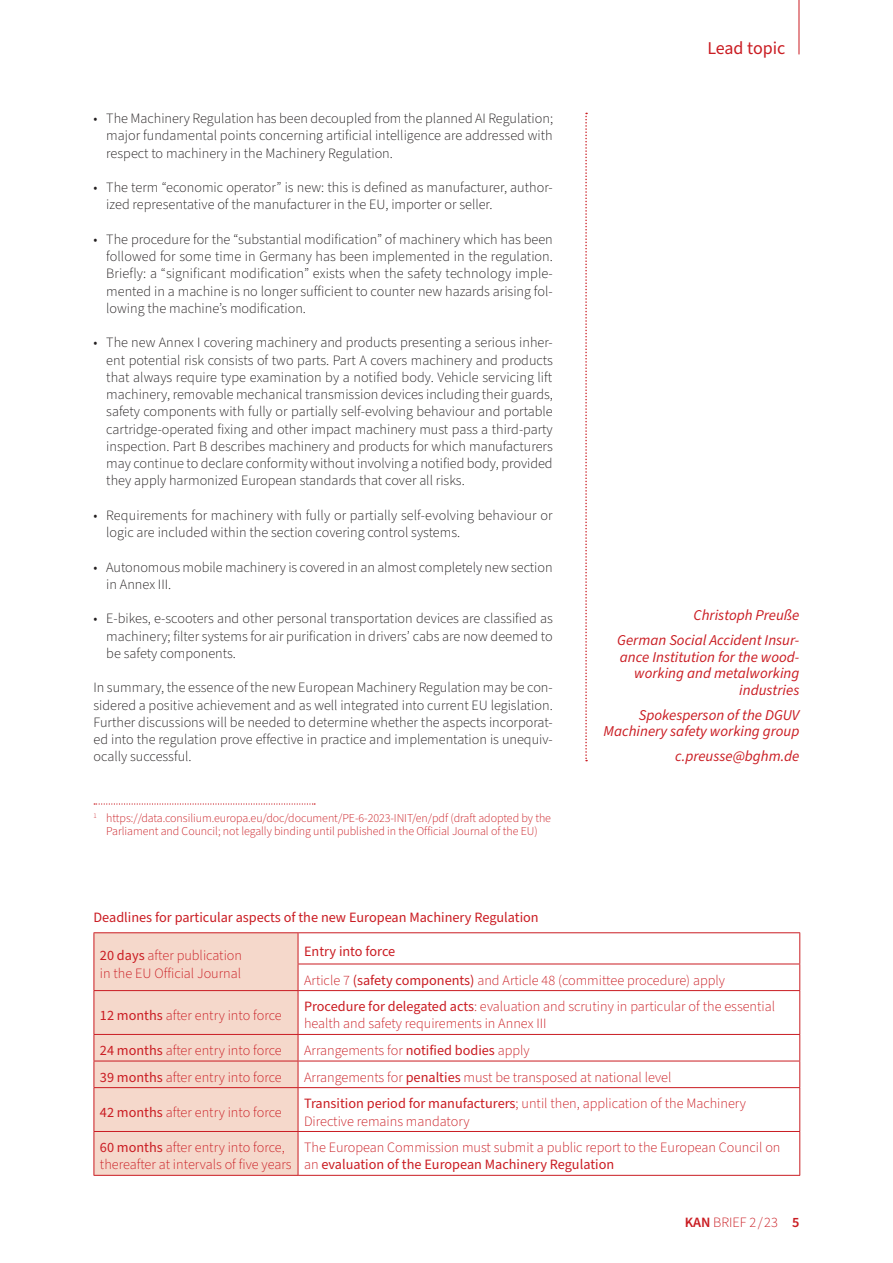
<style>
.page{position:relative;width:893px;height:1263px;background:#fff}
.page>*{position:absolute;margin:0;border:0;box-sizing:border-box;transform-origin:0 0}
.t1{font:18px "Source Sans Pro";color:#ca1c22}
.Autor{font:italic 15px/16.5px "Source Sans Pro";color:#ca1c22;text-align:right}
.g_E{font:300 14.25px/17.2px "Source Sans Pro";color:#231f20;text-align:justify}
.Tabelle_g{font:300 14.25px/17.2px "Source Sans Pro";color:#ca1c22}
.g_E-2{font:14.25px "Source Sans Pro";color:#ca1c22}
.Tabelle_g-2{font:14.25px "Source Sans Pro";color:#ca1c22}
.FN{font:300 12px/13.5px "Source Sans Pro";letter-spacing:-.005em;color:#ca1c22;text-align:center}
.s1{font-weight:400}
.s2{font-weight:600}
</style>
<div class="page">
<hr style="left:798px;top:0;width:1px;height:54px;background:#ca1c22">
<svg style="left:94px;top:803px;width:221px;height:2px"></svg>
<svg style="left:585px;top:113px;width:2px;height:648px"></svg>
<div style="left:95px;top:933px;width:203px;height:242px;background:#f5d8cb"></div>
<hr style="left:94px;top:932px;width:204px;height:1px;background:#ca1c22">
<hr style="left:94px;top:933px;width:1px;height:31px;background:#ca1c22">
<svg style="left:94px;top:964px;width:1px;height:26px"></svg>
<hr style="left:298px;top:932px;width:502px;height:1px;background:#ca1c22">
<hr style="left:298px;top:933px;width:1px;height:30px;background:#ca1c22">
<hr style="left:799px;top:933px;width:1px;height:30px;background:#ca1c22">
<hr style="left:298px;top:963px;width:502px;height:1px;background:#ca1c22">
<svg style="left:298px;top:964px;width:1px;height:26px"></svg>
<svg style="left:799px;top:964px;width:1px;height:26px"></svg>
<hr style="left:94px;top:990px;width:204px;height:1px;background:#ca1c22">
<hr style="left:94px;top:991px;width:1px;height:43px;background:#ca1c22">
<hr style="left:298px;top:990px;width:502px;height:1px;background:#ca1c22">
<hr style="left:298px;top:991px;width:1px;height:43px;background:#ca1c22">
<hr style="left:799px;top:991px;width:1px;height:43px;background:#ca1c22">
<hr style="left:94px;top:1034px;width:204px;height:1px;background:#ca1c22">
<hr style="left:298px;top:1034px;width:502px;height:1px;background:#ca1c22">
<hr style="left:94px;top:1061px;width:204px;height:1px;background:#ca1c22">
<svg style="left:94px;top:1035px;width:1px;height:52px"></svg>
<hr style="left:298px;top:1061px;width:502px;height:1px;background:#ca1c22">
<svg style="left:298px;top:1035px;width:1px;height:52px"></svg>
<svg style="left:799px;top:1035px;width:1px;height:52px"></svg>
<hr style="left:94px;top:1087px;width:204px;height:1px;background:#ca1c22">
<hr style="left:94px;top:1088px;width:1px;height:43px;background:#ca1c22">
<hr style="left:298px;top:1087px;width:502px;height:1px;background:#ca1c22">
<hr style="left:298px;top:1088px;width:1px;height:43px;background:#ca1c22">
<hr style="left:799px;top:1088px;width:1px;height:43px;background:#ca1c22">
<hr style="left:94px;top:1131px;width:204px;height:1px;background:#ca1c22">
<hr style="left:94px;top:1132px;width:1px;height:43px;background:#ca1c22">
<hr style="left:298px;top:1131px;width:502px;height:1px;background:#ca1c22">
<hr style="left:298px;top:1132px;width:1px;height:43px;background:#ca1c22">
<hr style="left:799px;top:1132px;width:1px;height:43px;background:#ca1c22">
<hr style="left:94px;top:1175px;width:204px;height:1px;background:#ca1c22">
<hr style="left:298px;top:1175px;width:502px;height:1px;background:#ca1c22">
<p class="g_E" style="left:106px;top:110px;width:448px;text-indent:-13px">• The Machinery Regulation has been decoupled from the planned AI Regulation; major fundamental points concerning artificial intelligence are addressed with respect to machinery in the Machinery Regulation.</p>
<p class="g_E" style="left:106px;top:179px;width:448px;text-indent:-13px">• The term “economic operator” is new: this is defined as manufacturer, author&shy;ized representative of the manufacturer in the EU, importer or seller.</p>
<p class="g_E" style="left:106px;top:231px;width:448px;text-indent:-13px">• The procedure for the “substantial modification” of machinery which has been followed for some time in Germany has been implemented in the regulation.<br>Briefly: a “significant modification” exists when the safety technology imple&shy;mented in a machine is no longer sufficient to counter new hazards arising fol&shy;lowing the machine’s modification.</p>
<p class="g_E" style="left:106px;top:334px;width:448px;text-indent:-13px">• The new Annex I covering machinery and products presenting a serious inher&shy;ent potential risk consists of two parts. Part A covers machinery and products that always require type examination by a notified body. Vehicle servicing lift machinery, removable mechanical transmission devices including their guards, safety components with fully or partially self-evolving behaviour and portable cartridge-operated fixing and other impact machinery must pass a third-party inspection. Part B describes machinery and products for which manufacturers may continue to declare conformity without involving a notified body, provided they apply harmonized European standards that cover all risks.</p>
<p class="g_E" style="left:106px;top:507px;width:448px;text-indent:-13px">• Requirements for machinery with fully or partially self-evolving behaviour or logic are included within the section covering control systems.</p>
<p class="g_E" style="left:106px;top:559px;width:448px;text-indent:-13px">• Autonomous mobile machinery is covered in an almost completely new section in Annex III.</p>
<p class="g_E" style="left:106px;top:610px;width:448px;text-indent:-13px">• E-bikes, e-scooters and other personal transportation devices are classified as machinery; filter systems for air purification in drivers’ cabs are now deemed to be safety components.</p>
<p class="g_E" style="left:94px;top:679px;width:461px">In summary, the essence of the new European Machinery Regulation may be con&shy;sidered a positive achievement and as well integrated into current EU legislation.<br>Further discussions will be needed to determine whether the aspects incorporat&shy;ed into the regulation prove effective in practice and implementation is unequiv&shy;ocally successful.</p>
<p class="FN" style="left:94px;top:811px;width:459px"><sup>1</sup> https://data.consilium.europa.eu/doc/document/PE-6-2023-INIT/en/pdf (draft adopted by the<br>Parliament and Council; not legally binding until published in the Official Journal of the EU)</p>
<p class="t1" style="left:707px;top:36px;width:80px">Lead topic</p>
<p class="Autor" style="left:693px;top:607px;width:107px">Christoph Preuße</p>
<p class="Autor" style="left:617px;top:632px;width:184px">German Social Accident Insur&shy;ance Institution for the wood&shy;working and metalworking industries</p>
<p class="Autor" style="left:604px;top:707px;width:197px">Spokesperson of the DGUV<br>Machinery safety working group</p>
<p class="Autor" style="left:675px;top:749px;width:126px">c.preusse@bghm.de</p>
<p class="g_E-2" style="left:94px;top:908px;width:447px">Deadlines for particular aspects of the new European Machinery Regulation</p>
<p class="Tabelle_g" style="left:100px;top:947px;width:144px"><span class="s1">20 days</span> after publication in the EU Official Journal</p>
<p class="Tabelle_g-2" style="left:304px;top:941px;width:93px">Entry into force</p>
<p class="Tabelle_g" style="left:304px;top:972px;width:422px">Article 7 <span class="s1">(safety components)</span> and Article 48 (committee procedure) apply</p>
<p class="Tabelle_g" style="left:100px;top:1007px;width:183px"><span class="s1">12 months</span> after entry into force</p>
<p class="Tabelle_g" style="left:304px;top:998px;width:473px"><span class="s1">Procedure for delegated acts</span>: evaluation and scrutiny in particular of the essential health and safety requirements in Annex III</p>
<p class="Tabelle_g" style="left:100px;top:1042px;width:183px"><span class="s1">24 months</span> after entry into force</p>
<p class="Tabelle_g" style="left:304px;top:1042px;width:227px">Arrangements for <span class="s1">notified bodies</span> apply</p>
<p class="Tabelle_g" style="left:100px;top:1069px;width:183px"><span class="s1">39 months</span> after entry into force</p>
<p class="Tabelle_g" style="left:304px;top:1069px;width:369px">Arrangements for <span class="s1">penalties</span> must be transposed at national level</p>
<p class="Tabelle_g" style="left:100px;top:1104px;width:183px"><span class="s1">42 months</span> after entry into force</p>
<p class="Tabelle_g" style="left:304px;top:1095px;width:444px"><span class="s1">Transition period for manufacturers</span>; until then, application of the Machinery<br>Directive remains mandatory</p>
<p class="Tabelle_g" style="left:100px;top:1139px;width:193px"><span class="s1">60 months</span> after entry into force, thereafter at intervals of five years</p>
<p class="Tabelle_g" style="left:304px;top:1139px;width:478px">The European Commission must submit a public report to the European Council on an <span class="s1">evaluation of the European Machinery Regulation</span></p>
<p class="Tabelle_g" style="left:685px;top:1214px;width:116px"><span class="s2">KAN</span> BRIEF 2 / 23 <span class="s2">5</span></p>
</div>
